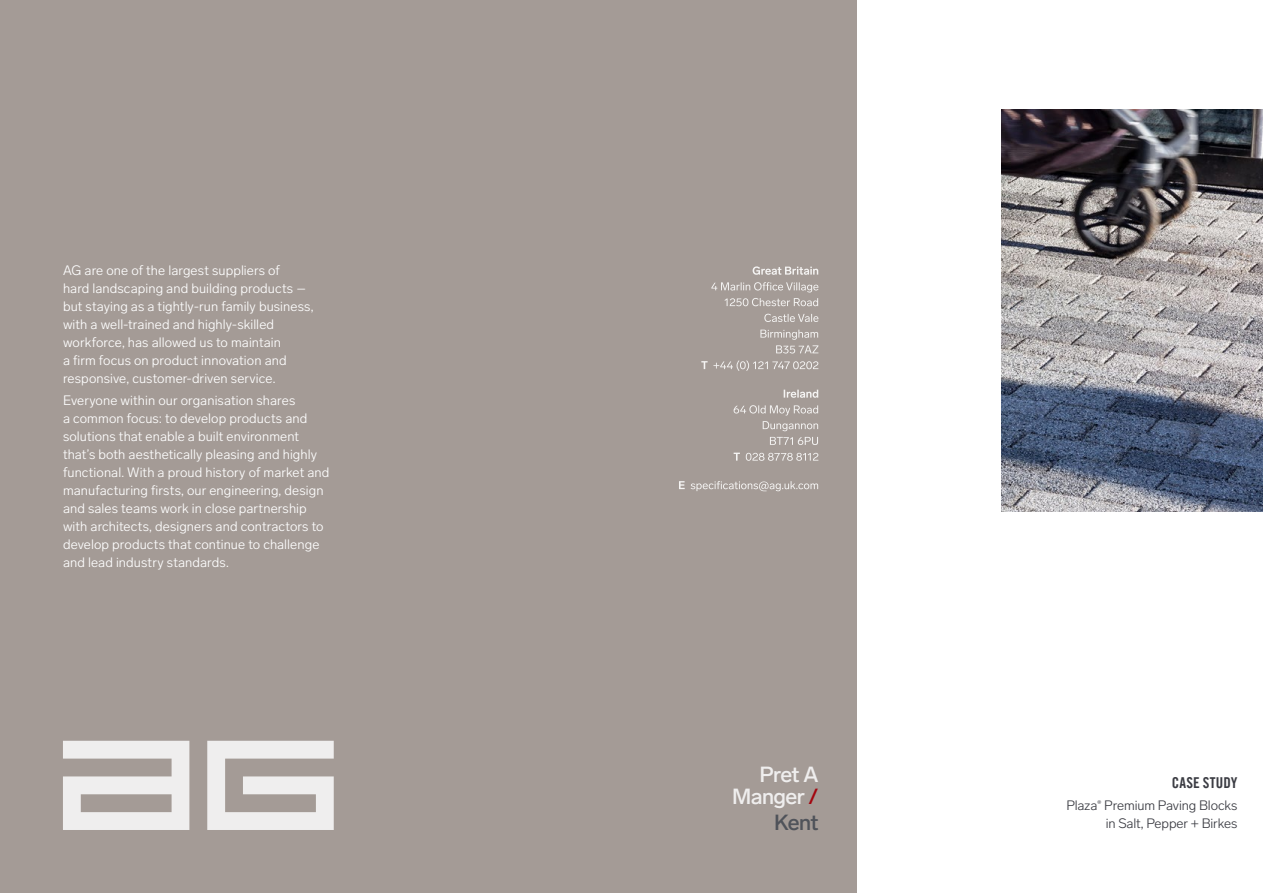
<style>
.page{position:relative;width:1263px;height:893px;background:#a49b96}
.page>*{position:absolute;margin:0;border:0;box-sizing:border-box;transform-origin:0 0}
.t1{font:500 21.6px/21.6px "Lab Grotesque";letter-spacing:-.03em;color:#efeeee;text-align:right}
.t2{font:500 21.6px "Lab Grotesque";color:#50535a}
.t3{font:15px "Trade Gothic LT Com Bd Cn 20";letter-spacing:.005em;color:#3b3c43}
.t4{font:300 13.5px/18px "Lab Grotesque";letter-spacing:.005em;color:#fff}
.t5{font:300 13.5px/18px "Lab Grotesque";letter-spacing:-.01em;color:#3b3c43;text-align:right}
.s1{color:#a3060f}
</style>
<div class="page">
<div style="left:857px;top:0;width:406px;height:893px;background:#fff"></div>
<img style="left:1001px;top:110px;width:262px;height:402px">
<svg style="left:63px;top:741px;width:271px;height:89px"></svg>
<svg style="left:679px;top:481px;width:139px;height:10px"></svg>
<svg style="left:734px;top:453px;width:84px;height:8px"></svg>
<svg style="left:770px;top:437px;width:48px;height:8px"></svg>
<svg style="left:733px;top:405px;width:85px;height:26px"></svg>
<svg style="left:784px;top:390px;width:34px;height:8px"></svg>
<svg style="left:701px;top:360px;width:117px;height:11px"></svg>
<svg style="left:760px;top:330px;width:58px;height:24px"></svg>
<svg style="left:764px;top:314px;width:54px;height:8px"></svg>
<svg style="left:711px;top:282px;width:107px;height:24px"></svg>
<svg style="left:753px;top:266px;width:65px;height:9px"></svg>
<p class="t4" style="left:63px;top:261px;width:252px">AG are one of the largest suppliers of<br>hard landscaping and building products – but staying as a tightly-run family business, with a well-trained and highly-skilled workforce, has allowed us to maintain<br>a firm focus on product innovation and responsive, customer-driven service.</p>
<p class="t4" style="left:63px;top:391px;width:268px">Everyone within our organisation shares<br>a common focus: to develop products and solutions that enable a built environment that’s both aesthetically pleasing and highly functional. With a proud history of market and manufacturing firsts, our engineering, design and sales teams work in close partnership with architects, designers and contractors to develop products that continue to challenge and lead industry standards.</p>
<h1 class="t1" style="left:732px;top:764px;width:88px">Pret A<br>Manger <span class="s1">/</span></h1>
<h1 class="t2" style="left:774px;top:810px;width:46px">Kent</h1>
<p class="t3" style="left:1172px;top:773px;width:67px">CASE STUDY</p>
<p class="t5" style="left:1066px;top:796px;width:173px">Plaza<sup>®</sup> Premium Paving Blocks in Salt, Pepper + Birkes</p>
</div>
